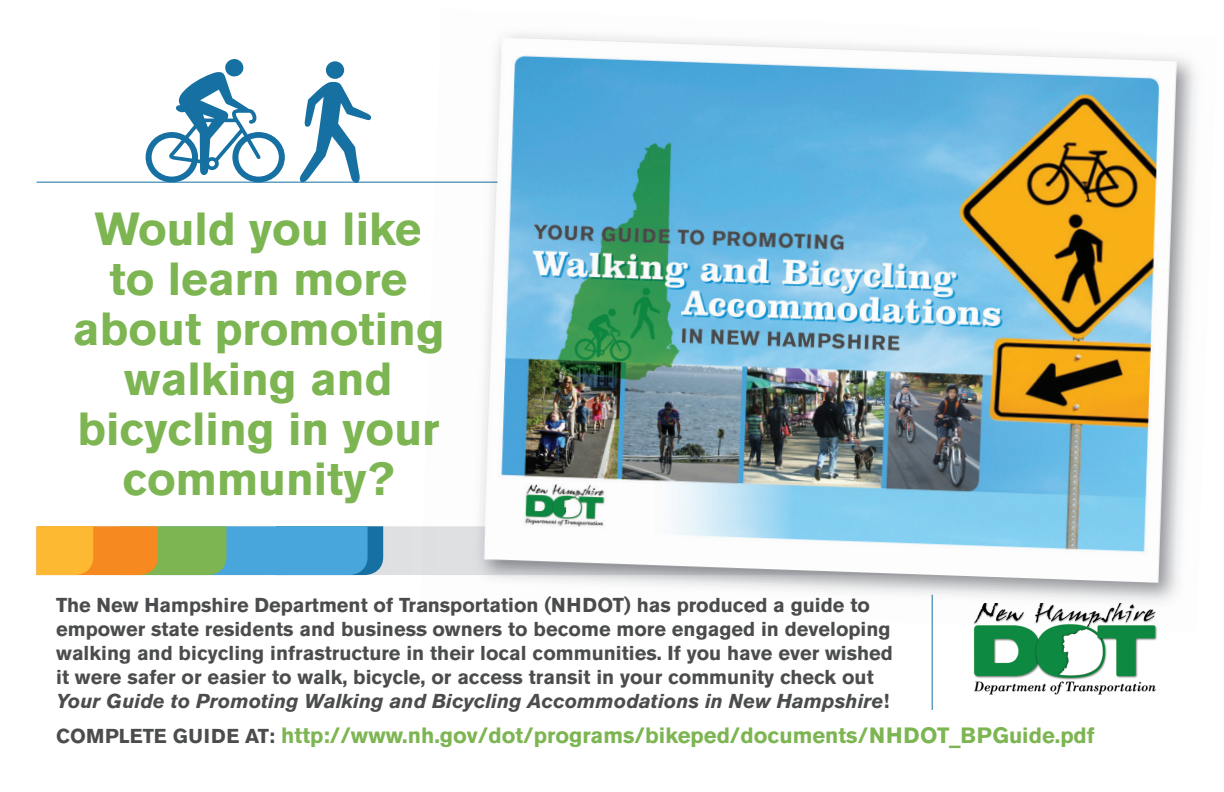
<style>
.page{position:relative;width:1224px;height:792px;background:#fff}
.page>*{position:absolute;margin:0;border:0;box-sizing:border-box;transform-origin:0 0}
.t1{font:700 46px/50px "Akzidenz Grotesk Std";color:#7cb551;text-align:center}
.t2{font:700 22px "Akzidenz Grotesk Std";color:#7cb551}
.t3{font:700 20px/24px "Akzidenz Grotesk Std";color:#4b4c4d}
.s1{font-style:italic}
.s2{font-size:20px;color:#4b4c4d}
</style>
<div class="page">
<div style="left:383px;top:526px;width:37px;height:49px;background:#dfe0e2"></div>
<svg style="left:37px;top:526px;width:346px;height:49px;background:#8ea47f"></svg>
<div style="left:326px;top:61px;width:18px;height:18px;background:#1670a1;border-radius:50%"></div>
<svg style="left:299px;top:82px;width:73px;height:100px"></svg>
<svg style="left:146px;top:59px;width:139px;height:123px"></svg>
<hr style="left:37px;top:182px;width:1127px;height:1px;background:#1670a1">
<img style="left:420px;top:33px;width:776px;height:600px">
<img style="left:971px;top:603px;width:187px;height:92px">
<hr style="left:932px;top:595px;width:1px;height:115px;background:#1670a1">
<h1 class="t1" style="left:73px;top:204px;width:372px">Would you like to learn more about promoting walking and bicycling in your community?</h1>
<p class="t3" style="left:56px;top:593px;width:838px">The New Hampshire Department of Transportation (NHDOT) has produced a guide to empower state residents and business owners to become more engaged in developing walking and bicycling infrastructure in their local communities. If you have ever wished it were safer or easier to walk, bicycle, or access transit in your community check out <span class="s1">Your Guide to Promoting Walking and Bicycling Accommodations in New Hampshire</span>!</p>
<p class="t2" style="left:56px;top:722px;width:1040px"><span class="s2">COMPLETE GUIDE AT:</span> http://www.nh.gov/dot/programs/bikeped/documents/NHDOT_BPGuide.pdf</p>
</div>
